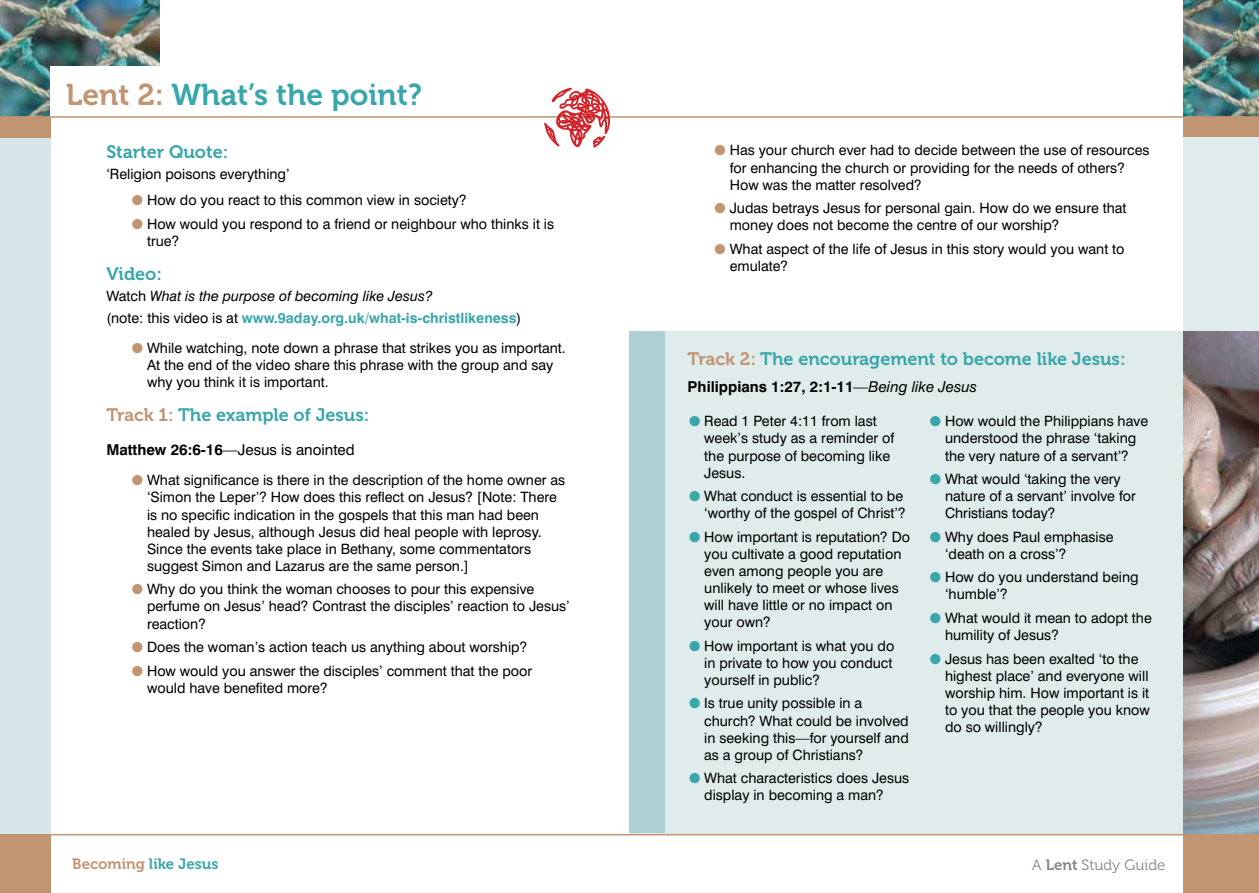
<style>
.page{position:relative;width:1259px;height:893px;background:#fff}
.page>*{position:absolute;margin:0;border:0;box-sizing:border-box;transform-origin:0 0}
.t1{font:30px "Museo 700";color:#38a6aa}
.t2{font:18px "Museo 700";color:#38a6aa}
.t3{font:700 15px "Swiss 721 BT";color:#000}
.t4{font:15px "Swiss 721 BT";color:#000}
.t5{font:15px "Museo 700";color:#38a6aa}
.t6{font:15px "Museo 300";color:#848688}
.t7{font:14.25px/17.1px "Swiss 721 BT";color:#000}
.t8{font:700 14.25px/21.3px "Swiss 721 BT";color:#38a6aa}
.s1{color:#c19472}
.s2{font-weight:400;color:#000}
.s3{font-weight:400;font-style:italic;color:#000}
.s4{font-weight:700}
.s5{font-weight:400;font-style:italic}
.s6{color:#38a6aa}
.s7{font-family:"Museo 700"}
</style>
<div class="page">
<div style="left:629px;top:331px;width:630px;height:503px;background:#e0ebec"></div>
<div style="left:629px;top:331px;width:35px;height:502px;background:#acd0d3"></div>
<div style="left:1183px;top:67px;width:76px;height:715px;background:#e0ebec"></div>
<div style="left:0;top:136px;width:51px;height:715px;background:#d7e6e8"></div>
<img style="left:1183px;top:0;width:76px;height:116px">
<img style="left:0;top:0;width:159px;height:116px">
<img style="left:1183px;top:331px;width:76px;height:503px">
<div style="left:51px;top:66px;width:119px;height:55px;background:#fff"></div>
<div style="left:0;top:835px;width:51px;height:58px;background:#c19472"></div>
<div style="left:1183px;top:835px;width:76px;height:58px;background:#c19472"></div>
<div style="left:0;top:118px;width:51px;height:20px;background:#c19472"></div>
<hr style="left:0;top:116px;width:1259px;height:2px;background:#c19472">
<div style="left:1183px;top:117px;width:76px;height:19px;background:#c19472"></div>
<hr style="left:0;top:834px;width:1259px;height:1px;background:#c19472">
<svg style="left:544px;top:88px;width:66px;height:60px"></svg>
<h1 class="t1" style="left:66px;top:78px;width:358px"><span class="s1">Lent 2:</span> What’s the point?</h1>
<p class="t2" style="left:106px;top:142px;width:123px">Starter Quote:</p>
<p class="t7" style="left:106px;top:166px;width:185px">‘Religion poisons everything’</p>
<p class="t7" style="left:132px;top:191px;width:336px"><span class="s1">●</span> How do you react to this common view in society?</p>
<p class="t7" style="left:147px;top:215px;width:409px;text-indent:-15px"><span class="s1">●</span> How would you respond to a friend or neighbour who thinks it is true?</p>
<p class="t2" style="left:106px;top:264px;width:57px">Video:</p>
<p class="t8" style="left:106px;top:285px;width:416px"><span class="s2">Watch</span> <span class="s3">What is the purpose of becoming like Jesus?<br></span><span class="s2">(note: this video is at</span> www.9aday.org.uk/what-is-christlikeness<span class="s2">)</span></p>
<p class="t7" style="left:147px;top:339px;width:420px;text-indent:-15px"><span class="s1">●</span> While watching, note down a phrase that strikes you as important.<br>At the end of the video share this phrase with the group and say why you think it is important.</p>
<p class="t2" style="left:106px;top:405px;width:264px"><span class="s1">Track 1:</span> The example of Jesus:</p>
<p class="t4" style="left:106px;top:441px;width:250px"><span class="s4">Matthew 26:6-16</span>—Jesus is anointed</p>
<p class="t7" style="left:147px;top:472px;width:420px;text-indent:-15px"><span class="s1">●</span> What significance is there in the description of the home owner as ‘Simon the Leper’? How does this reflect on Jesus? [Note: There is no specific indication in the gospels that this man had been healed by Jesus, although Jesus did heal people with leprosy.<br>Since the events take place in Bethany, some commentators suggest Simon and Lazarus are the same person.]</p>
<p class="t7" style="left:147px;top:581px;width:424px;text-indent:-15px"><span class="s1">●</span> Why do you think the woman chooses to pour this expensive perfume on Jesus’ head? Contrast the disciples’ reaction to Jesus’ reaction?</p>
<p class="t7" style="left:132px;top:638px;width:397px"><span class="s1">●</span> Does the woman’s action teach us anything about worship?</p>
<p class="t7" style="left:147px;top:662px;width:386px;text-indent:-15px"><span class="s1">●</span> How would you answer the disciples’ comment that the poor would have benefited more?</p>
<p class="t7" style="left:730px;top:142px;width:421px;text-indent:-15px"><span class="s1">●</span> Has your church ever had to decide between the use of resources for enhancing the church or providing for the needs of others?<br>How was the matter resolved?</p>
<p class="t7" style="left:730px;top:199px;width:398px;text-indent:-15px"><span class="s1">●</span> Judas betrays Jesus for personal gain. How do we ensure that money does not become the centre of our worship?</p>
<p class="t7" style="left:730px;top:240px;width:396px;text-indent:-15px"><span class="s1">●</span> What aspect of the life of Jesus in this story would you want to emulate?</p>
<p class="t2" style="left:687px;top:349px;width:439px"><span class="s1">Track 2:</span> The encouragement to become like Jesus:</p>
<p class="t3" style="left:687px;top:377px;width:291px">Philippians 1:27, 2:1-11<span class="s5">—Being like Jesus</span></p>
<p class="t7" style="left:704px;top:413px;width:191px;text-indent:-15px"><span class="s6">●</span> Read 1 Peter 4:11 from last week’s study as a reminder of the purpose of becoming like<br>Jesus.</p>
<p class="t7" style="left:689px;top:487px;width:218px;text-align:right"><span class="s6">●</span> What conduct is essential to be ‘worthy of the gospel of Christ’?</p>
<p class="t7" style="left:704px;top:528px;width:207px;text-indent:-15px"><span class="s6">●</span> How important is reputation? Do you cultivate a good reputation even among people you are unlikely to meet or whose lives will have little or no impact on your own?</p>
<p class="t7" style="left:704px;top:637px;width:192px;text-indent:-15px"><span class="s6">●</span> How important is what you do in private to how you conduct yourself in public?</p>
<p class="t7" style="left:704px;top:695px;width:206px;text-indent:-15px"><span class="s6">●</span> Is true unity possible in a church? What could be involved in seeking this—for yourself and as a group of Christians?</p>
<p class="t7" style="left:704px;top:769px;width:207px;text-indent:-15px"><span class="s6">●</span> What characteristics does Jesus display in becoming a man?</p>
<p class="t7" style="left:930px;top:413px;width:220px;text-align:center"><span class="s6">●</span> How would the Philippians have understood the phrase ‘taking<br>the very nature of a servant’?</p>
<p class="t7" style="left:945px;top:470px;width:192px;text-indent:-15px"><span class="s6">●</span> What would ‘taking the very nature of a servant’ involve for<br>Christians today?</p>
<p class="t7" style="left:945px;top:528px;width:170px;text-indent:-15px"><span class="s6">●</span> Why does Paul emphasise ‘death on a cross’?</p>
<p class="t7" style="left:945px;top:569px;width:195px;text-indent:-15px"><span class="s6">●</span> How do you understand being ‘humble’?</p>
<p class="t7" style="left:945px;top:609px;width:208px;text-indent:-15px"><span class="s6">●</span> What would it mean to adopt the humility of Jesus?</p>
<p class="t7" style="left:945px;top:650px;width:206px;text-indent:-15px"><span class="s6">●</span> Jesus has been exalted ‘to the highest place’ and everyone will worship him. How important is it to you that the people you know do so willingly?</p>
<p class="t5" style="left:72px;top:856px;width:148px"><span class="s1">Becoming</span> like Jesus</p>
<p class="t6" style="left:1031px;top:857px;width:135px">A <span class="s7">Lent</span> Study Guide</p>
</div>
